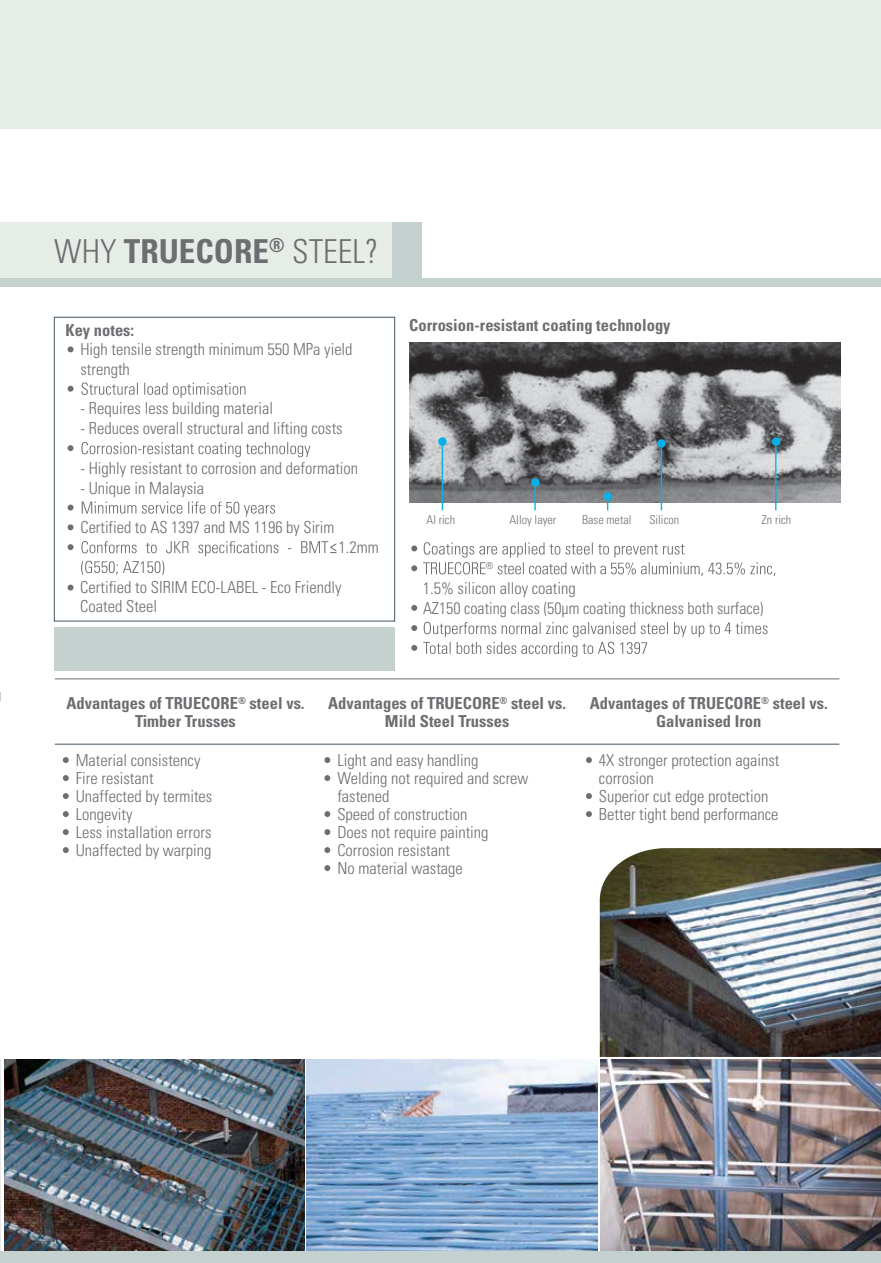
<style>
.page{position:relative;width:881px;height:1263px;background:#fff}
.page>*{position:absolute;margin:0;border:0;box-sizing:border-box;transform-origin:0 0}
.t1{font:300 condensed 33px "Univers";color:#6d6e71}
.t2{font:300 condensed 16.5px/18px "Univers";color:#6d6e71}
.t3{font:700 condensed 16.5px/18px "Univers";color:#6d6e71;text-align:center}
.t4{font:300 condensed 12.15px "Univers";color:#717274}
.t5{font:300 condensed 9.6px "Univers";color:#6d6e71}
.s1{font-weight:700}
</style>
<div class="page">
<img style="left:600px;top:848px;width:281px;height:209px">
<img style="left:4px;top:1059px;width:301px;height:192px">
<img style="left:307px;top:1059px;width:290px;height:192px">
<img style="left:600px;top:1059px;width:281px;height:192px">
<img style="left:0;top:1059px;width:1px;height:192px">
<div style="left:0;top:222px;width:394px;height:56px;background:#e6ece6"></div>
<div style="left:392px;top:222px;width:30px;height:56px;background:#c5d1cf"></div>
<div style="left:54px;top:627px;width:340px;height:43px;background:#c5d1cf"></div>
<div style="left:54px;top:317px;width:341px;height:304px;border:1px solid #455560"></div>
<div style="left:0;top:1251px;width:881px;height:12px;background:#c5d1cf"></div>
<div style="left:0;top:0;width:881px;height:129px;background:#e6ece6"></div>
<div style="left:0;top:278px;width:881px;height:9px;background:#c5d1cf"></div>
<svg style="left:68px;top:346px;width:6px;height:6px"></svg>
<svg style="left:68px;top:382px;width:177px;height:16px"></svg>
<svg style="left:68px;top:442px;width:242px;height:15px"></svg>
<svg style="left:68px;top:501px;width:207px;height:15px"></svg>
<svg style="left:68px;top:524px;width:6px;height:6px"></svg>
<svg style="left:68px;top:541px;width:268px;height:34px"></svg>
<svg style="left:411px;top:542px;width:364px;height:34px"></svg>
<svg style="left:411px;top:605px;width:6px;height:6px"></svg>
<svg style="left:411px;top:622px;width:356px;height:35px"></svg>
<svg style="left:63px;top:757px;width:6px;height:6px"></svg>
<svg style="left:63px;top:775px;width:6px;height:6px"></svg>
<svg style="left:63px;top:793px;width:6px;height:6px"></svg>
<svg style="left:63px;top:811px;width:6px;height:6px"></svg>
<svg style="left:63px;top:829px;width:6px;height:6px"></svg>
<svg style="left:63px;top:847px;width:6px;height:6px"></svg>
<svg style="left:324px;top:757px;width:6px;height:6px"></svg>
<svg style="left:324px;top:775px;width:6px;height:6px"></svg>
<svg style="left:324px;top:811px;width:6px;height:6px"></svg>
<svg style="left:324px;top:829px;width:6px;height:6px"></svg>
<svg style="left:324px;top:847px;width:6px;height:6px"></svg>
<svg style="left:324px;top:865px;width:6px;height:6px"></svg>
<svg style="left:586px;top:757px;width:6px;height:6px"></svg>
<svg style="left:586px;top:793px;width:6px;height:6px"></svg>
<svg style="left:586px;top:811px;width:6px;height:6px"></svg>
<hr style="left:55px;top:678px;width:784px;height:1px;background:#6d6e71">
<hr style="left:55px;top:744px;width:784px;height:1px;background:#455560">
<img style="left:410px;top:343px;width:430px;height:160px">
<div style="left:772px;top:437px;width:8px;height:9px;background:#09b0e6;border-radius:50%"></div>
<div style="left:438px;top:437px;width:9px;height:9px;background:#09b0e6;border-radius:50%"></div>
<div style="left:657px;top:439px;width:9px;height:9px;background:#09b0e6;border-radius:50%"></div>
<div style="left:531px;top:478px;width:8px;height:8px;background:#09b0e6;border-radius:50%"></div>
<hr style="left:442px;top:441px;width:1px;height:69px;background:#09b0e6">
<hr style="left:534px;top:479px;width:2px;height:31px;background:#09b0e6">
<hr style="left:661px;top:441px;width:1px;height:69px;background:#09b0e6">
<hr style="left:775px;top:441px;width:1px;height:69px;background:#09b0e6">
<div style="left:604px;top:492px;width:8px;height:9px;background:#09b0e6;border-radius:50%"></div>
<svg style="left:68px;top:584px;width:6px;height:6px"></svg>
<h1 class="t1" style="left:54px;top:238px;width:325px">WHY <span class="s1">TRUECORE</span><sup>®</sup> STEEL?</h1>
<p class="t3" style="left:66px;top:322px;width:70px">Key notes:</p>
<p class="t2" style="left:80px;top:341px;width:274px;line-height:19.5px">High tensile strength minimum 550 MPa yield strength</p>
<p class="t2" style="left:81px;top:401px;width:194px">- Requires less building material</p>
<p class="t2" style="left:81px;top:421px;width:264px">- Reduces overall structural and lifting costs</p>
<p class="t2" style="left:81px;top:460px;width:279px">- Highly resistant to corrosion and deformation</p>
<p class="t2" style="left:81px;top:480px;width:125px">- Unique in Malaysia</p>
<p class="t2" style="left:80px;top:520px;width:255px">Certified to AS 1397 and MS 1196 by Sirim</p>
<p class="t2" style="left:338px;top:539px;width:42px">1.2mm</p>
<p class="t2" style="left:80px;top:578px;width:263px;line-height:19.5px">Certified to SIRIM ECO-LABEL - Eco Friendly<br>Coated Steel</p>
<p class="t3" style="left:409px;top:317px;width:263px">Corrosion-resistant coating technology</p>
<p class="t4" style="left:426px;top:515px;width:30px">Al rich</p>
<p class="t4" style="left:509px;top:515px;width:48px">Alloy layer</p>
<p class="t4" style="left:582px;top:515px;width:51px">Base metal</p>
<p class="t4" style="left:649px;top:515px;width:31px">Silicon</p>
<p class="t4" style="left:761px;top:515px;width:31px">Zn rich</p>
<p class="t5" style="left:486px;top:561px;width:9px">®</p>
<p class="t2" style="left:423px;top:580px;width:154px">1.5% silicon alloy coating</p>
<p class="t2" style="left:423px;top:600px;width:342px">AZ150 coating class (50µm coating thickness both surface)</p>
<p class="t3" style="left:67px;top:696px;width:240px">Advantages of TRUECORE<sup>®</sup> steel vs.<br>Timber Trusses</p>
<p class="t3" style="left:328px;top:696px;width:240px">Advantages of TRUECORE<sup>®</sup> steel vs.<br>Mild Steel Trusses</p>
<p class="t3" style="left:590px;top:696px;width:240px">Advantages of TRUECORE<sup>®</sup> steel vs.<br>Galvanised Iron</p>
<p class="t2" style="left:76px;top:752px;width:138px">Material consistency<br>Fire resistant<br>Unaffected by termites<br>Longevity<br>Less installation errors<br>Unaffected by warping</p>
<p class="t2" style="left:337px;top:752px;width:193px">Light and easy handling<br>Welding not required and screw fastened<br>Speed of construction<br>Does not require painting<br>Corrosion resistant<br>No material wastage</p>
<p class="t2" style="left:599px;top:752px;width:182px">4X stronger protection against corrosion<br>Superior cut edge protection<br>Better tight bend performance</p>
</div>
